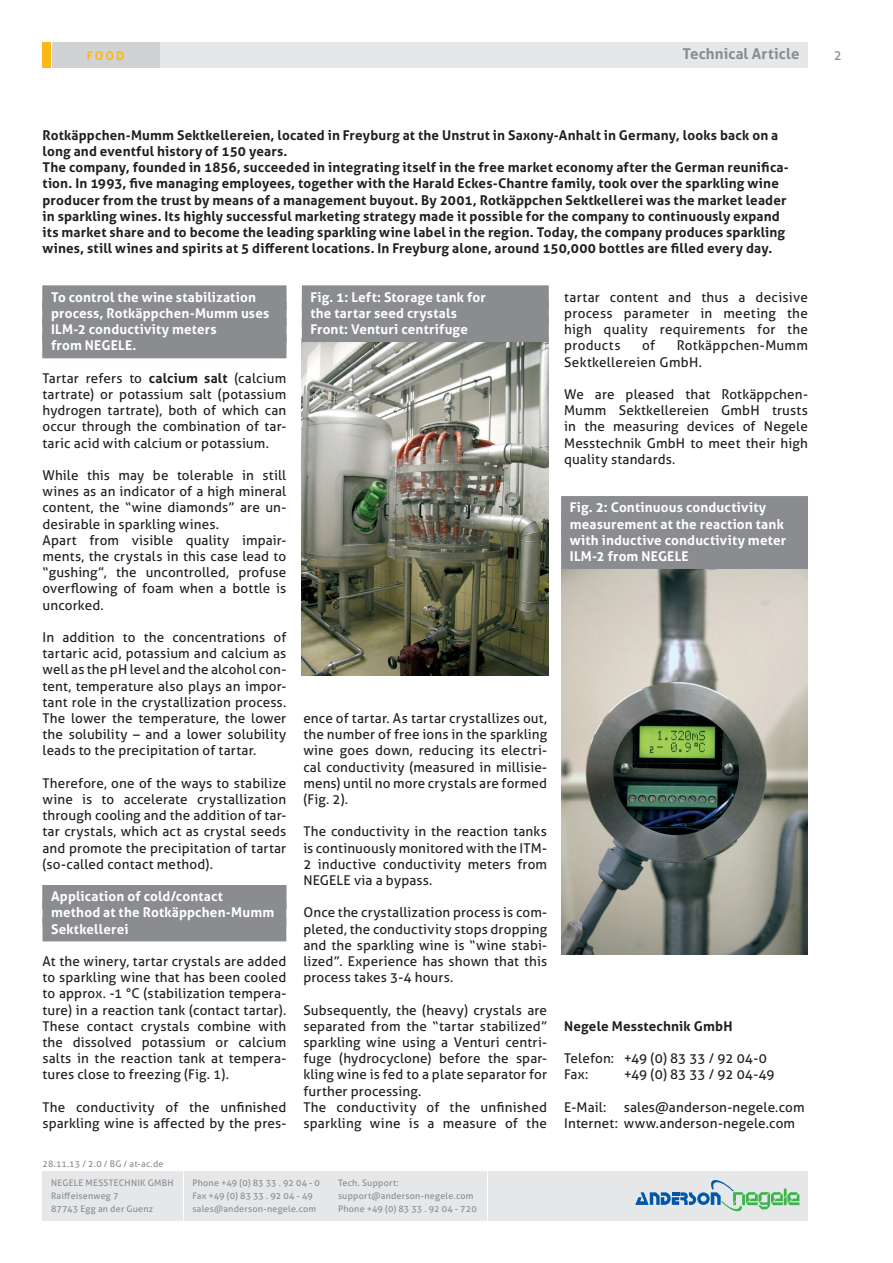
<style>
.page{position:relative;width:893px;height:1263px;background:#fff}
.page>*{position:absolute;margin:0;border:0;box-sizing:border-box;transform-origin:0 0}
.t1{font:700 15px "Aller";letter-spacing:.01em;color:#8a8c8f}
.t2{font:13.5px/16.2px "Aller";letter-spacing:.01em;color:#231f20;text-align:justify}
.t3{font:700 13.5px/16.2px "Aller";letter-spacing:.015em;color:#231f20}
.t4{font:700 13.5px/16.2px "Aller";letter-spacing:.015em;color:#fff}
.t5{font:13.5px "Aller";letter-spacing:-.01em;color:#231f20}
.t6{font:13.5px "Aller";color:#8a8c8f}
.t7{font:700 12px "Aller";color:#fcb814}
.t8{font:9px/12.6px "Aller";letter-spacing:.025em;color:#8a8c8f}
.s1{font-weight:700}
</style>
<div class="page">
<div style="left:161px;top:43px;width:647px;height:25px;background:#e6e7e9"></div>
<div style="left:52px;top:43px;width:107px;height:25px;background:#d1d2d4"></div>
<div style="left:43px;top:43px;width:8px;height:25px;background:#fcb814"></div>
<div style="left:488px;top:1171px;width:320px;height:49px;background:#e6e7e9"></div>
<div style="left:184px;top:1171px;width:144px;height:49px;background:#e6e7e9"></div>
<div style="left:330px;top:1171px;width:157px;height:49px;background:#e6e7e9"></div>
<div style="left:43px;top:1171px;width:140px;height:49px;background:#e6e7e9"></div>
<svg style="left:635px;top:1180px;width:164px;height:32px"></svg>
<img style="left:561px;top:569px;width:247px;height:386px">
<img style="left:302px;top:342px;width:247px;height:333px">
<div style="left:43px;top:286px;width:243px;height:24px;background:#8a8c8f"></div>
<div style="left:43px;top:302px;width:243px;height:24px;background:#8a8c8f"></div>
<div style="left:43px;top:318px;width:243px;height:24px;background:#8a8c8f"></div>
<div style="left:43px;top:334px;width:243px;height:24px;background:#8a8c8f"></div>
<div style="left:43px;top:885px;width:243px;height:24px;background:#8a8c8f"></div>
<div style="left:43px;top:901px;width:243px;height:24px;background:#8a8c8f"></div>
<div style="left:43px;top:917px;width:243px;height:24px;background:#8a8c8f"></div>
<div style="left:561px;top:496px;width:247px;height:24px;background:#8a8c8f"></div>
<div style="left:561px;top:512px;width:247px;height:24px;background:#8a8c8f"></div>
<div style="left:561px;top:529px;width:247px;height:24px;background:#8a8c8f"></div>
<div style="left:561px;top:545px;width:247px;height:24px;background:#8a8c8f"></div>
<div style="left:302px;top:286px;width:247px;height:24px;background:#8a8c8f"></div>
<div style="left:302px;top:302px;width:247px;height:24px;background:#8a8c8f"></div>
<div style="left:302px;top:318px;width:247px;height:24px;background:#8a8c8f"></div>
<p class="t1" style="left:682px;top:44px;width:118px">Technical Article</p>
<p class="t7" style="left:87px;top:48px;width:39px">food</p>
<p class="t6" style="left:834px;top:47px;width:10px">2</p>
<p class="t3" style="left:43px;top:127px;width:748px">Rotkäppchen-Mumm Sektkellereien, located in Freyburg at the Unstrut in Saxony-Anhalt in Germany, looks back on a long and eventful history of 150 years.<br>The company, founded in 1856, succeeded in integrating itself in the free market economy after the German reunifica&shy;tion. In 1993, five managing employees, together with the Harald Eckes-Chantre family, took over the sparkling wine producer from the trust by means of a management buyout. By 2001, Rotkäppchen Sektkellerei was the market leader in sparkling wines. Its highly successful marketing strategy made it possible for the company to continuously expand its market share and to become the leading sparkling wine label in the region. Today, the company produces sparkling wines, still wines and spirits at 5 different locations. In Freyburg alone, around 150,000 bottles are filled every day.</p>
<p class="t4" style="left:51px;top:289px;width:220px">To control the wine stabilization process, Rotkäppchen-Mumm uses<br>ILM-2 conductivity meters<br>from NEGELE.</p>
<p class="t2" style="left:43px;top:370px;width:245px">Tartar refers to <span class="s1">calcium salt</span> (calcium tartrate) or potassium salt (potassium hydrogen tartrate), both of which can occur through the combination of tar&shy;taric acid with calcium or potassium.</p>
<p class="t2" style="left:43px;top:467px;width:245px;text-align:left">While this may be tolerable in still wines as an indicator of a high mineral content, the “wine diamonds” are un&shy;desirable in sparkling wines.<br>Apart from visible quality impair&shy;ments, the crystals in this case lead to “gushing”, the uncontrolled, profuse overflowing of foam when a bottle is uncorked.</p>
<p class="t2" style="left:43px;top:629px;width:245px">In addition to the concentrations of tartaric acid, potassium and calcium as well as the pH level and the alcohol con&shy;tent, temperature also plays an impor&shy;tant role in the crystallization process.<br>The lower the temperature, the lower the solubility – and a lower solubility leads to the precipitation of tartar.</p>
<p class="t2" style="left:43px;top:775px;width:245px">Therefore, one of the ways to stabilize wine is to accelerate crystallization through cooling and the addition of tar&shy;tar crystals, which act as crystal seeds and promote the precipitation of tartar (so-called contact method).</p>
<p class="t4" style="left:51px;top:888px;width:225px">Application of cold/contact method at the Rotkäppchen-Mumm<br>Sektkellerei</p>
<p class="t2" style="left:43px;top:953px;width:245px">At the winery, tartar crystals are added to sparkling wine that has been cooled to approx. -1 °C (stabilization tempera&shy;ture) in a reaction tank (contact tartar).<br>These contact crystals combine with the dissolved potassium or calcium salts in the reaction tank at tempera&shy;tures close to freezing (Fig. 1).</p>
<p class="t2" style="left:43px;top:1099px;width:245px">The conductivity of the unfinished sparkling wine is affected by the pres-</p>
<p class="t8" style="left:43px;top:1157px;width:123px">28.11.13 / 2.0 / BG / at-ac.de</p>
<p class="t4" style="left:310px;top:289px;width:177px">Fig. 1: Left: Storage tank for the tartar seed crystals<br>Front: Venturi centrifuge</p>
<p class="t2" style="left:303px;top:710px;width:245px">ence of tartar. As tartar crystallizes out, the number of free ions in the sparkling wine goes down, reducing its electri&shy;cal conductivity (measured in millisie&shy;mens) until no more crystals are formed (Fig. 2).</p>
<p class="t2" style="left:303px;top:823px;width:245px">The conductivity in the reaction tanks is continuously monitored with the ITM-2 inductive conductivity meters from NEGELE via a bypass.</p>
<p class="t2" style="left:303px;top:904px;width:245px">Once the crystallization process is com&shy;pleted, the conductivity stops dropping and the sparkling wine is “wine stabi&shy;lized”. Experience has shown that this process takes 3-4 hours.</p>
<p class="t2" style="left:303px;top:1002px;width:245px;text-align:left">Subsequently, the (heavy) crystals are separated from the “tartar stabilized” sparkling wine using a Venturi centri&shy;fuge (hydrocyclone) before the spar&shy;kling wine is fed to a plate separator for further processing.<br>The conductivity of the unfinished sparkling wine is a measure of the</p>
<p class="t8" style="left:51px;top:1177px;width:123px">Negele Messtechn ik Gm bH<br>Raiffeisenweg 7<br>87743 Egg an der Guenz</p>
<p class="t8" style="left:192px;top:1177px;width:129px">Phone +49 (0) 83 33 . 92 04 - 0<br>Fax +49 (0) 83 33 . 92 04 - 49 sales@anderson-negele.com</p>
<p class="t8" style="left:338px;top:1177px;width:140px">Tech. Support: support@anderson-negele.com<br>Phone +49 (0) 83 33 . 92 04 - 720</p>
<p class="t2" style="left:564px;top:289px;width:245px">tartar content and thus a decisive process parameter in meeting the high quality requirements for the products</p>
<p class="t2" style="left:642px;top:337px;width:14px">of</p>
<p class="t2" style="left:564px;top:337px;width:245px;text-indent:113px">Rotkäppchen-Mumm<br>Sektkellereien GmbH.</p>
<p class="t2" style="left:564px;top:386px;width:245px">We are pleased that Rotkäppchen-Mumm Sektkellereien GmbH trusts in the measuring devices of Negele Messtechnik GmbH to meet their high quality standards.</p>
<p class="t4" style="left:570px;top:499px;width:218px">Fig. 2: Continuous conductivity measurement at the reaction tank with inductive conductivity meter<br>ILM-2 from NEGELE</p>
<p class="t3" style="left:564px;top:1018px;width:170px">Negele Messtechnik GmbH</p>
<p class="t2" style="left:564px;top:1050px;width:204px">Telefon: +49 (0) 83 33 / 92 04-0<br>Fax:</p>
<p class="t5" style="left:624px;top:1066px;width:152px">+49 (0) 83 33 / 92 04-49</p>
<p class="t2" style="left:564px;top:1099px;width:44px">E-Mail:</p>
<p class="t2" style="left:564px;top:1099px;width:242px;text-indent:60px">sales@anderson-negele.com<br>Internet: www.anderson-negele.com</p>
</div>
